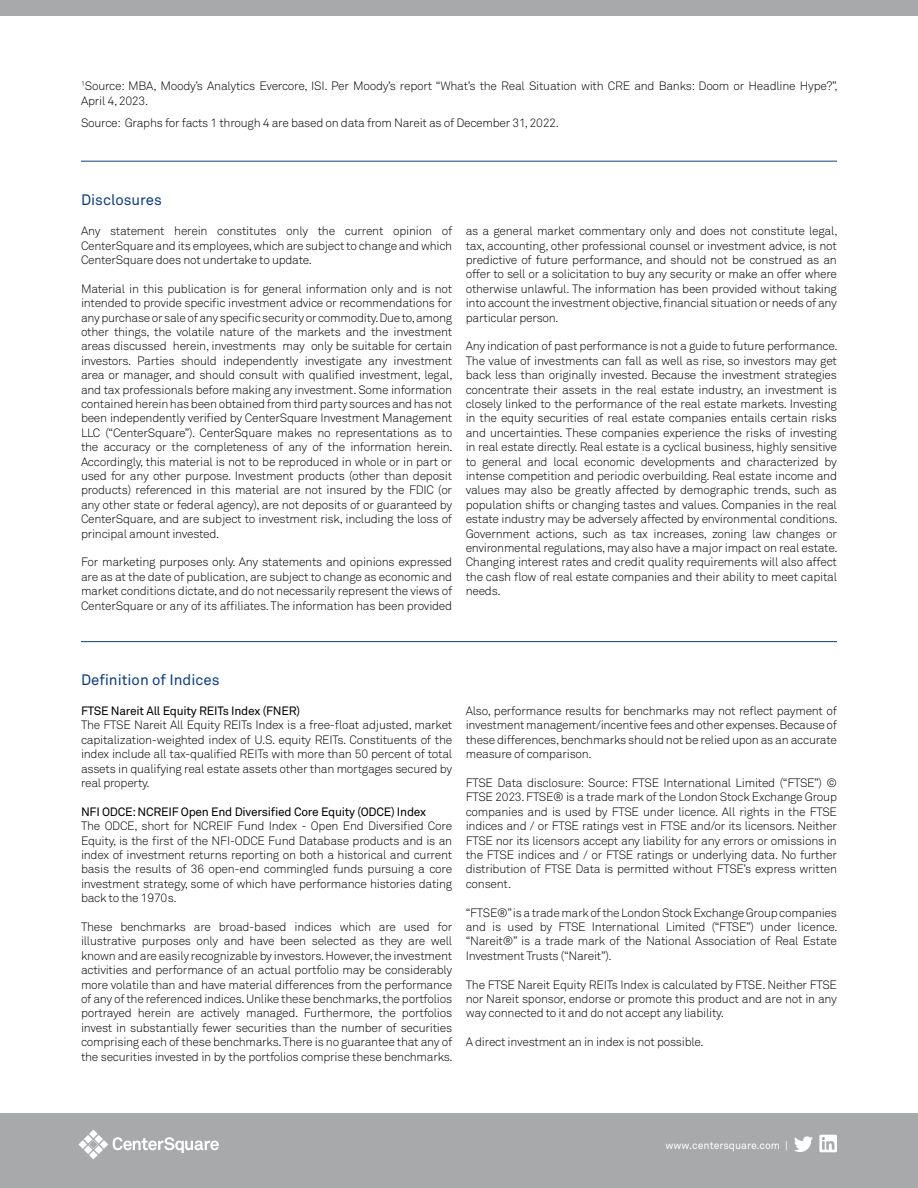
<style>
.page{position:relative;width:918px;height:1188px;background:#fff}
.page>*{position:absolute;margin:0;border:0;box-sizing:border-box;transform-origin:0 0}
.t1{font:15px "Akkurat Pro";color:#0c3d84}
.t2{font:12px/14.4px "Akkurat Light Pro";letter-spacing:-.02em;color:#000;text-align:justify}
.t3{font:12px "Akkurat Pro";letter-spacing:-.02em;color:#000}
.t4{font:10.5px "Akkurat Pro";color:#fff}
</style>
<div class="page">
<div style="left:0;top:1113px;width:918px;height:75px;background:#a7a9ab"></div>
<div style="left:0;top:0;width:918px;height:15px;background:#a7a9ab"></div>
<svg style="left:78px;top:1130px;width:141px;height:29px"></svg>
<svg style="left:794px;top:1136px;width:19px;height:16px"></svg>
<hr style="left:81px;top:641px;width:756px;height:1px;background:#0c3d84">
<svg style="left:819px;top:1135px;width:18px;height:17px"></svg>
<hr style="left:81px;top:161px;width:756px;height:1px;background:#0c3d84">
<p class="t2" style="left:81px;top:79px;width:758px"><sup>1</sup>Source: MBA, Moody’s Analytics Evercore, ISI. Per Moody’s report “What’s the Real Situation with CRE and Banks: Doom or Headline Hype?”,<br>April 4, 2023.</p>
<p class="t2" style="left:81px;top:116px;width:480px">Source: Graphs for facts 1 through 4 are based on data from Nareit as of December 31, 2022.</p>
<p class="t1" style="left:81px;top:191px;width:82px">Disclosures</p>
<p class="t2" style="left:81px;top:224px;width:373px">Any statement herein constitutes only the current opinion of CenterSquare and its employees, which are subject to change and which CenterSquare does not undertake to update.</p>
<p class="t2" style="left:81px;top:282px;width:373px">Material in this publication is for general information only and is not intended to provide specific investment advice or recommendations for any purchase or sale of any specific security or commodity. Due to, among other things, the volatile nature of the markets and the investment areas discussed herein, investments may only be suitable for certain investors. Parties should independently investigate any investment area or manager, and should consult with qualified investment, legal, and tax professionals before making any investment. Some information contained herein has been obtained from third party sources and has not been independently verified by CenterSquare Investment Management LLC (“CenterSquare”). CenterSquare makes no representations as to the accuracy or the completeness of any of the information herein.<br>Accordingly, this material is not to be reproduced in whole or in part or used for any other purpose. Investment products (other than deposit products) referenced in this material are not insured by the FDIC (or any other state or federal agency), are not deposits of or guaranteed by CenterSquare, and are subject to investment risk, including the loss of principal amount invested.</p>
<p class="t2" style="left:81px;top:555px;width:373px">For marketing purposes only. Any statements and opinions expressed are as at the date of publication, are subject to change as economic and market conditions dictate, and do not necessarily represent the views of CenterSquare or any of its affiliates. The information has been provided</p>
<p class="t2" style="left:466px;top:224px;width:373px">as a general market commentary only and does not constitute legal, tax, accounting, other professional counsel or investment advice, is not predictive of future performance, and should not be construed as an offer to sell or a solicitation to buy any security or make an offer where otherwise unlawful. The information has been provided without taking into account the investment objective, financial situation or needs of any particular person.</p>
<p class="t2" style="left:466px;top:339px;width:373px">Any indication of past performance is not a guide to future performance.<br>The value of investments can fall as well as rise, so investors may get back less than originally invested. Because the investment strategies concentrate their assets in the real estate industry, an investment is closely linked to the performance of the real estate markets. Investing in the equity securities of real estate companies entails certain risks and uncertainties. These companies experience the risks of investing in real estate directly. Real estate is a cyclical business, highly sensitive to general and local economic developments and characterized by intense competition and periodic overbuilding. Real estate income and values may also be greatly affected by demographic trends, such as population shifts or changing tastes and values. Companies in the real estate industry may be adversely affected by environmental conditions.<br>Government actions, such as tax increases, zoning law changes or environmental regulations, may also have a major impact on real estate.<br>Changing interest rates and credit quality requirements will also affect the cash flow of real estate companies and their ability to meet capital needs.</p>
<p class="t1" style="left:81px;top:671px;width:140px">Definition of Indices</p>
<p class="t3" style="left:81px;top:704px;width:221px">FTSE Nareit All Equity REITs Index (FNER)</p>
<p class="t2" style="left:81px;top:718px;width:373px">The FTSE Nareit All Equity REITs Index is a free-float adjusted, market capitalization-weighted index of U.S. equity REITs. Constituents of the index include all tax-qualified REITs with more than 50 percent of total assets in qualifying real estate assets other than mortgages secured by real property.</p>
<p class="t3" style="left:81px;top:805px;width:347px">NFI ODCE: NCREIF Open End Diversified Core Equity (ODCE) Index</p>
<p class="t2" style="left:81px;top:819px;width:373px">The ODCE, short for NCREIF Fund Index - Open End Diversified Core Equity, is the first of the NFI-ODCE Fund Database products and is an index of investment returns reporting on both a historical and current basis the results of 36 open-end commingled funds pursuing a core investment strategy, some of which have performance histories dating back to the 1970s.</p>
<p class="t2" style="left:81px;top:920px;width:373px">These benchmarks are broad-based indices which are used for illustrative purposes only and have been selected as they are well known and are easily recognizable by investors. However, the investment activities and performance of an actual portfolio may be considerably more volatile than and have material differences from the performance of any of the referenced indices. Unlike these benchmarks, the portfolios portrayed herein are actively managed. Furthermore, the portfolios invest in substantially fewer securities than the number of securities comprising each of these benchmarks. There is no guarantee that any of the securities invested in by the portfolios comprise these benchmarks.</p>
<p class="t2" style="left:466px;top:704px;width:373px">Also, performance results for benchmarks may not reflect payment of investment management/incentive fees and other expenses. Because of these differences, benchmarks should not be relied upon as an accurate measure of comparison.</p>
<p class="t2" style="left:466px;top:776px;width:373px">FTSE Data disclosure: Source: FTSE International Limited (“FTSE”) © FTSE 2023. FTSE® is a trade mark of the London Stock Exchange Group companies and is used by FTSE under licence. All rights in the FTSE indices and / or FTSE ratings vest in FTSE and/or its licensors. Neither FTSE nor its licensors accept any liability for any errors or omissions in the FTSE indices and / or FTSE ratings or underlying data. No further distribution of FTSE Data is permitted without FTSE’s express written consent.</p>
<p class="t2" style="left:466px;top:905px;width:373px">“FTSE®” is a trade mark of the London Stock Exchange Group companies and is used by FTSE International Limited (“FTSE”) under licence. “Nareit®” is a trade mark of the National Association of Real Estate Investment Trusts (“Nareit”).</p>
<p class="t2" style="left:466px;top:977px;width:373px">The FTSE Nareit Equity REITs Index is calculated by FTSE. Neither FTSE nor Nareit sponsor, endorse or promote this product and are not in any way connected to it and do not accept any liability.</p>
<p class="t2" style="left:466px;top:1035px;width:240px">A direct investment an in index is not possible.</p>
<p class="t4" style="left:666px;top:1139px;width:124px">www.centersquare.com |</p>
</div>
